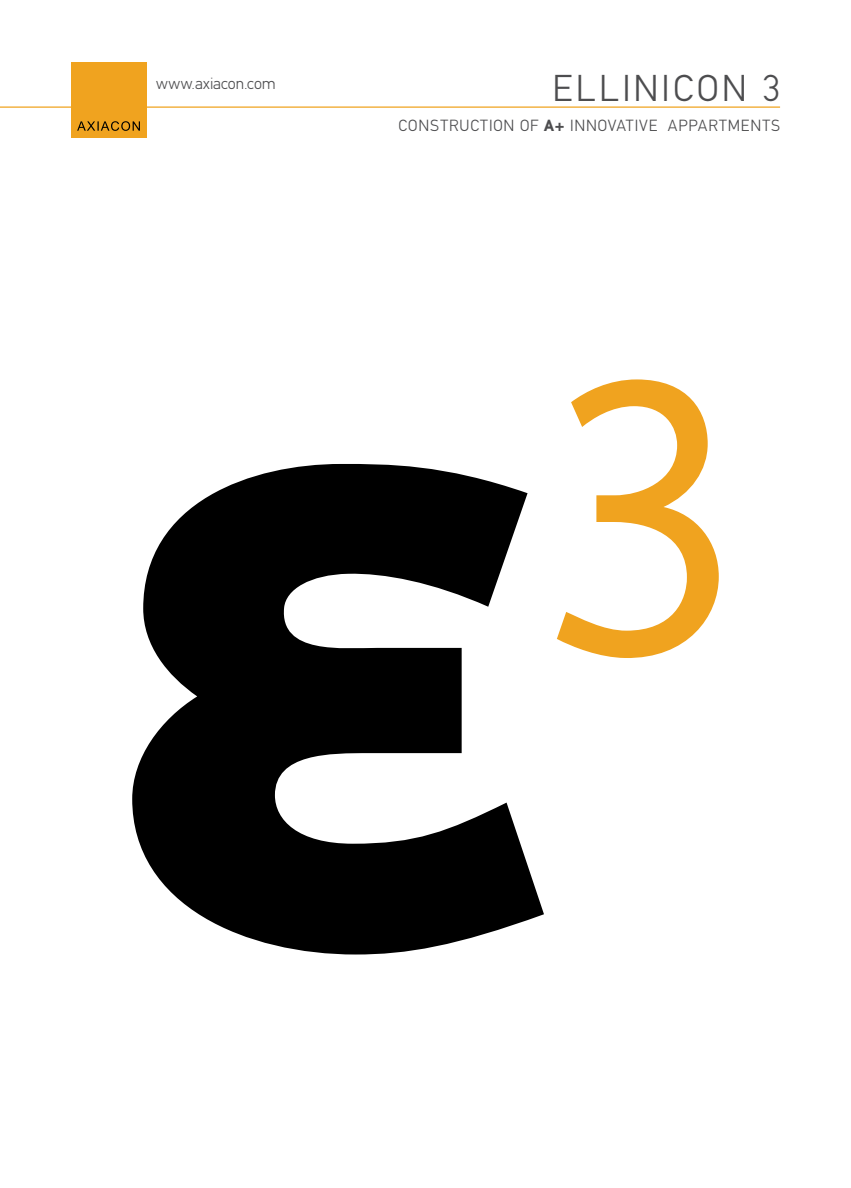
<style>
.page{position:relative;width:851px;height:1188px;background:#fff}
.page>*{position:absolute;margin:0;border:0;box-sizing:border-box;transform-origin:0 0}
.t1{font:300 37.5px "PF Din Text";letter-spacing:.085em;color:#4d4d4f}
.t2{font:300 16.25px "PF Din Text";letter-spacing:.05em;color:#4d4d4f}
.t3{font:300 16.25px "PF Din Text";letter-spacing:-.005em;color:#4d4d4f}
.s1{font-weight:900}
</style>
<div class="page">
<svg style="left:557px;top:379px;width:161px;height:279px"></svg>
<svg style="left:132px;top:464px;width:412px;height:490px;fill:#000"></svg>
<hr style="left:0;top:106px;width:780px;height:2px;background:#f0a31f">
<div style="left:71px;top:62px;width:75px;height:75px;background:#f0a31f"></div>
<svg style="left:77px;top:121px;width:63px;height:10px"></svg>
<p class="t3" style="left:156px;top:73px;width:121px">www.axiacon.com</p>
<h1 class="t1" style="left:552px;top:65px;width:229px">ELLINICON 3</h1>
<p class="t2" style="left:398px;top:116px;width:383px">CONSTRUCTION OF <span class="s1">Α+</span> INNOVATIVE APPARTMENTS</p>
</div>
